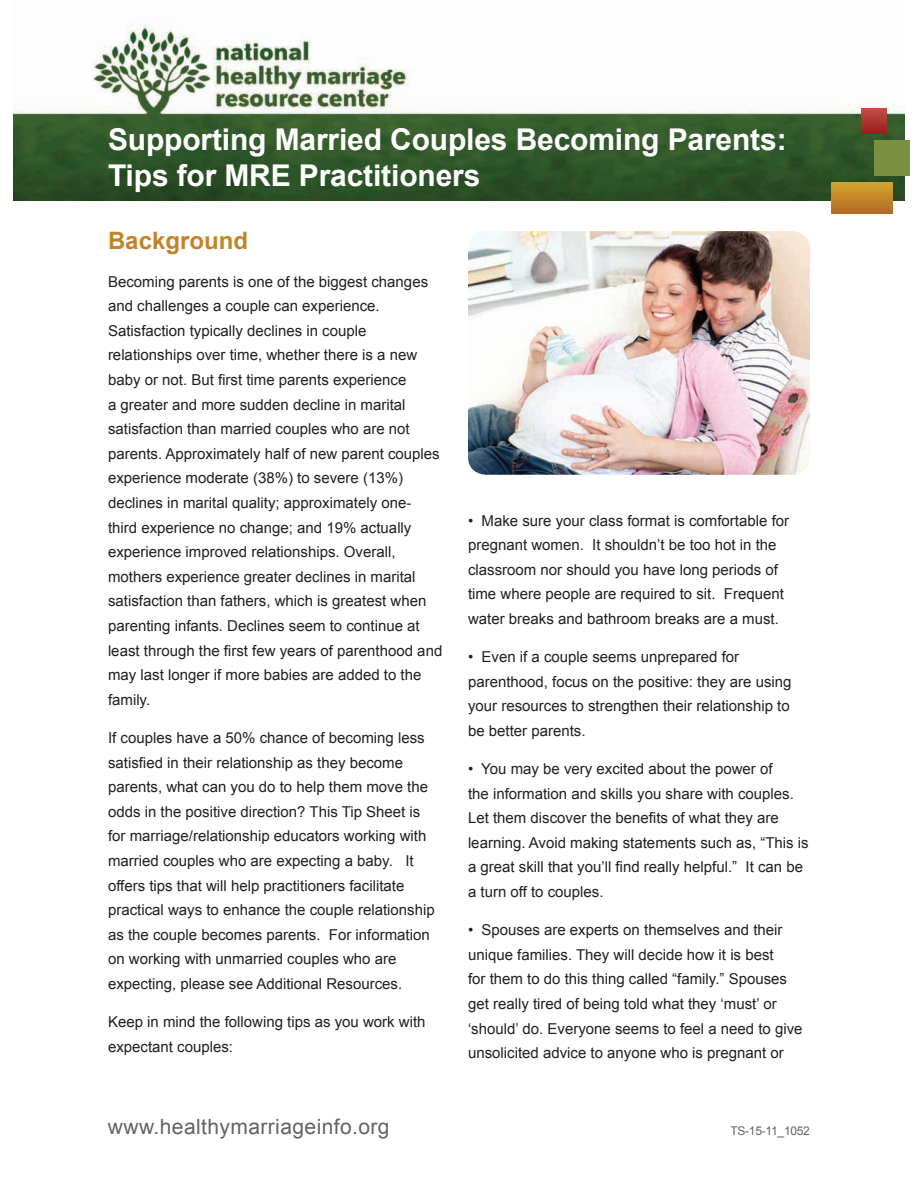
<style>
.page{position:relative;width:918px;height:1188px;background:#fff}
.page>*{position:absolute;margin:0;border:0;box-sizing:border-box;transform-origin:0 0}
.t1{font:700 30px/36px "Arial";letter-spacing:-.005em;color:#fff}
.Body{font:700 24px "Arial";color:#c4832a}
.t2{font:21px "Arial";letter-spacing:.02em;color:#636366}
.Body-2{font:15px/24.6px "Arial";color:#231f20}
.t3{font:12px "Arial";letter-spacing:-.02em;color:#636366}
</style>
<div class="page">
<img style="left:14px;top:23px;width:890px;height:178px">
<div style="left:831px;top:183px;width:61px;height:30px;background:linear-gradient(to bottom,#d2a32c,#b56d29)"></div>
<div style="left:874px;top:140px;width:35px;height:36px;background:#7a8f40"></div>
<div style="left:862px;top:109px;width:24px;height:24px;background:linear-gradient(to bottom,#c14c42,#982220)"></div>
<img style="left:468px;top:231px;width:342px;height:244px">
<p class="t1" style="left:108px;top:123px;width:680px">Supporting Married Couples Becoming Parents:<br>Tips for MRE Practitioners</p>
<p class="Body" style="left:108px;top:224px;width:142px">Background</p>
<p class="Body-2" style="left:108px;top:269px;width:336px">Becoming parents is one of the biggest changes and challenges a couple can experience.<br>Satisfaction typically declines in couple relationships over time, whether there is a new baby or not. But first time parents experience<br>a greater and more sudden decline in marital satisfaction than married couples who are not parents. Approximately half of new parent couples experience moderate (38%) to severe (13%) declines in marital quality; approximately one&shy;third experience no change; and 19% actually experience improved relationships. Overall, mothers experience greater declines in marital satisfaction than fathers, which is greatest when parenting infants. Declines seem to continue at least through the first few years of parenthood and may last longer if more babies are added to the family.</p>
<p class="Body-2" style="left:108px;top:726px;width:328px">If couples have a 50% chance of becoming less satisfied in their relationship as they become parents, what can you do to help them move the odds in the positive direction? This Tip Sheet is for marriage/relationship educators working with married couples who are expecting a baby. It offers tips that will help practitioners facilitate practical ways to enhance the couple relationship as the couple becomes parents. For information on working with unmarried couples who are expecting, please see Additional Resources.</p>
<p class="Body-2" style="left:108px;top:1010px;width:319px">Keep in mind the following tips as you work with expectant couples:</p>
<p class="Body-2" style="left:468px;top:508px;width:323px">• Make sure your class format is comfortable for pregnant women. It shouldn’t be too hot in the classroom nor should you have long periods of time where people are required to sit. Frequent water breaks and bathroom breaks are a must.</p>
<p class="Body-2" style="left:468px;top:645px;width:325px">• Even if a couple seems unprepared for parenthood, focus on the positive: they are using your resources to strengthen their relationship to be better parents.</p>
<p class="Body-2" style="left:468px;top:757px;width:342px">• You may be very excited about the power of<br>the information and skills you share with couples.<br>Let them discover the benefits of what they are learning. Avoid making statements such as, “This is a great skill that you’ll find really helpful.” It can be a turn off to couples.</p>
<p class="Body-2" style="left:468px;top:918px;width:336px">• Spouses are experts on themselves and their unique families. They will decide how it is best<br>for them to do this thing called “family.” Spouses get really tired of being told what they ‘must’ or ‘should’ do. Everyone seems to feel a need to give unsolicited advice to anyone who is pregnant or</p>
<h3 class="t2" style="left:108px;top:1113px;width:283px">www.healthymarriageinfo.org</h3>
<p class="t3" style="left:730px;top:1123px;width:81px">TS-15-11_1052</p>
</div>
